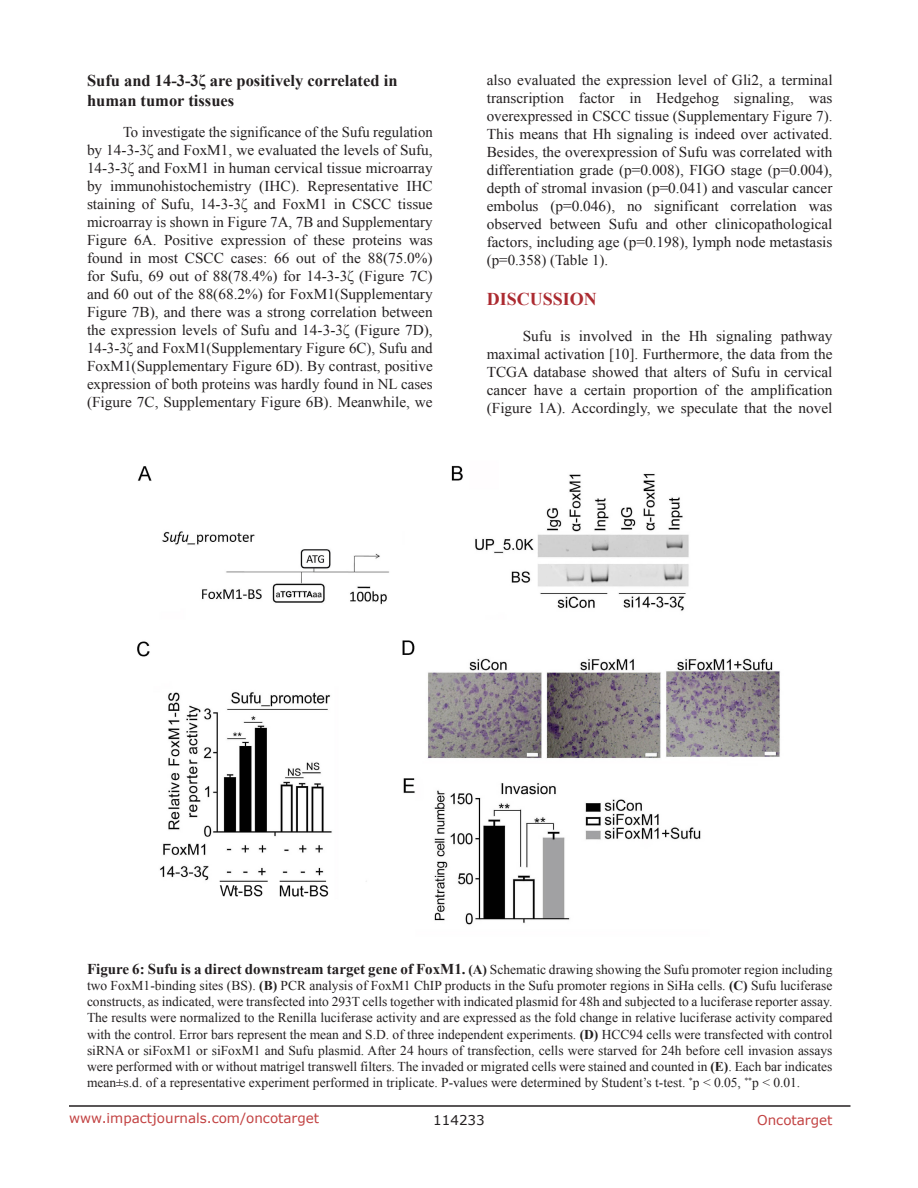
<style>
.page{position:relative;width:918px;height:1188px;background:#fff}
.page>*{position:absolute;margin:0;border:0;box-sizing:border-box;transform-origin:0 0}
.Heading{font:700 18px "Times New Roman";color:#ac2b31}
.SubHeading{font:700 16.5px/19.8px "Times New Roman";color:#231f20}
.BodyText{font:15px/18px "Times New Roman";color:#231f20;text-align:justify}
.figuretext{font:13.5px/16.2px "Times New Roman";color:#231f20;text-align:justify}
.t1{font:13.5px "Verdana";color:#c24141}
.t2{font:13.5px "Verdana";color:#231f20}
.s1{font-weight:700;font-size:15px}
.s2{font-weight:700}
</style>
<div class="page">
<hr style="left:69px;top:1105px;width:781px;height:2px;background:#231f20">
<img style="left:137px;top:465px;width:643px;height:460px">
<p class="SubHeading" style="left:87px;top:70px;width:312px">Sufu and 14-3-3ζ are positively correlated in human tumor tissues</p>
<p class="BodyText" style="left:87px;top:123px;width:347px;text-indent:36px">To investigate the significance of the Sufu regulation by 14-3-3ζ and FoxM1, we evaluated the levels of Sufu, 14-3-3ζ and FoxM1 in human cervical tissue microarray by immunohistochemistry (IHC). Representative IHC staining of Sufu, 14-3-3ζ and FoxM1 in CSCC tissue microarray is shown in Figure 7A, 7B and Supplementary Figure 6A. Positive expression of these proteins was found in most CSCC cases: 66 out of the 88(75.0%) for Sufu, 69 out of 88(78.4%) for 14-3-3ζ (Figure 7C) and 60 out of the 88(68.2%) for FoxM1(Supplementary Figure 7B), and there was a strong correlation between the expression levels of Sufu and 14-3-3ζ (Figure 7D), 14-3-3ζ and FoxM1(Supplementary Figure 6C), Sufu and FoxM1(Supplementary Figure 6D). By contrast, positive expression of both proteins was hardly found in NL cases (Figure 7C, Supplementary Figure 6B). Meanwhile, we</p>
<p class="BodyText" style="left:487px;top:71px;width:347px">also evaluated the expression level of Gli2, a terminal transcription factor in Hedgehog signaling, was overexpressed in CSCC tissue (Supplementary Figure 7).<br>This means that Hh signaling is indeed over activated.<br>Besides, the overexpression of Sufu was correlated with differentiation grade (p=0.008), FIGO stage (p=0.004), depth of stromal invasion (p=0.041) and vascular cancer embolus (p=0.046), no significant correlation was observed between Sufu and other clinicopathological factors, including age (p=0.198), lymph node metastasis (p=0.358) (Table 1).</p>
<p class="Heading" style="left:487px;top:287px;width:112px">DISCUSSION</p>
<p class="BodyText" style="left:487px;top:327px;width:347px;text-indent:36px">Sufu is involved in the Hh signaling pathway maximal activation [10]. Furthermore, the data from the TCGA database showed that alters of Sufu in cervical cancer have a certain proportion of the amplification (Figure 1A). Accordingly, we speculate that the novel</p>
<p class="figuretext" style="left:87px;top:961px;width:747px"><span class="s1">Figure 6: Sufu is a direct downstream target gene of FoxM1.</span> <span class="s2">(A)</span> Schematic drawing showing the Sufu promoter region including two FoxM1-binding sites (BS). <span class="s2">(B)</span> PCR analysis of FoxM1 ChIP products in the Sufu promoter regions in SiHa cells. <span class="s2">(C)</span> Sufu luciferase constructs, as indicated, were transfected into 293T cells together with indicated plasmid for 48h and subjected to a luciferase reporter assay.<br>The results were normalized to the Renilla luciferase activity and are expressed as the fold change in relative luciferase activity compared with the control. Error bars represent the mean and S.D. of three independent experiments. <span class="s2">(D)</span> HCC94 cells were transfected with control siRNA or siFoxM1 or siFoxM1 and Sufu plasmid. After 24 hours of transfection, cells were starved for 24h before cell invasion assays were performed with or without matrigel transwell filters. The invaded or migrated cells were stained and counted in <span class="s2">(E)</span>. Each bar indicates mean±s.d. of a representative experiment performed in triplicate. P-values were determined by Student’s t-test. <sup>*</sup>p &lt; 0.05, <sup>**</sup>p &lt; 0.01.</p>
<p class="t1" style="left:69px;top:1109px;width:252px">www.impactjournals.com/oncotarget</p>
<p class="t2" style="left:433px;top:1111px;width:53px">114233</p>
<p class="t1" style="left:757px;top:1111px;width:77px">Oncotarget</p>
</div>
